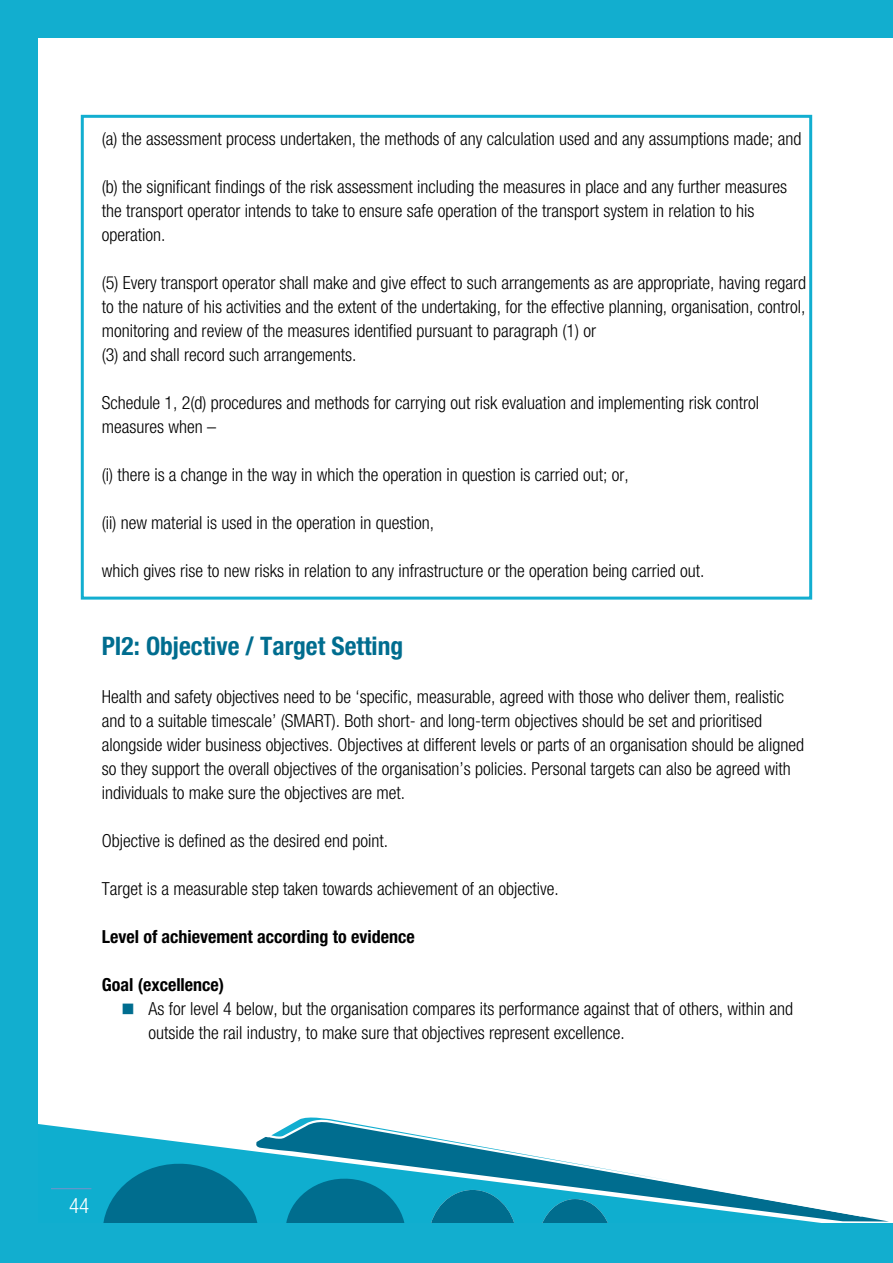
<style>
.page{position:relative;width:893px;height:1263px;background:#fff}
.page>*{position:absolute;margin:0;border:0;box-sizing:border-box;transform-origin:0 0}
.t1{font:700 condensed 25.5px "Helvetica Neue LT Std";color:#006d8f}
.t2{font:300 condensed 21px "Helvetica Neue LT Std";color:#fff}
.t3{font:300 condensed 18px/24px "Helvetica Neue LT Std";color:#000}
.t4{font:700 condensed 18px "Helvetica Neue LT Std";color:#000}
</style>
<div class="page">
<svg style="left:37px;top:1117px;width:673px;height:73px"></svg>
<svg style="left:37px;top:1190px;width:856px;height:34px;fill:#0faecf"></svg>
<svg style="left:283px;top:1176px;width:125px;height:48px;background:#0583a4"></svg>
<svg style="left:100px;top:1160px;width:162px;height:64px;background:#0582a3"></svg>
<div style="left:0;top:0;width:893px;height:37px;background:#12aecf"></div>
<div style="left:0;top:1224px;width:893px;height:39px;background:#12aecf"></div>
<div style="left:0;top:0;width:37px;height:1243px;background:#12aecf"></div>
<hr style="left:51px;top:1188px;width:40px;height:1px;background:#6697cb">
<div style="left:81px;top:115px;width:731px;height:485px;border:3px solid #12aed0"></div>
<p class="t3" style="left:102px;top:126px;width:701px">(a) the assessment process undertaken, the methods of any calculation used and any assumptions made; and</p>
<p class="t3" style="left:102px;top:174px;width:687px">(b) the significant findings of the risk assessment including the measures in place and any further measures the transport operator intends to take to ensure safe operation of the transport system in relation to his operation.</p>
<p class="t3" style="left:102px;top:270px;width:706px">(5) Every transport operator shall make and give effect to such arrangements as are appropriate, having regard to the nature of his activities and the extent of the undertaking, for the effective planning, organisation, control, monitoring and review of the measures identified pursuant to paragraph (1) or<br>(3) and shall record such arrangements.</p>
<p class="t3" style="left:102px;top:390px;width:659px">Schedule 1, 2(d) procedures and methods for carrying out risk evaluation and implementing risk control measures when –</p>
<p class="t3" style="left:102px;top:462px;width:529px">(i) there is a change in the way in which the operation in question is carried out; or,</p>
<p class="t3" style="left:102px;top:510px;width:334px">(ii) new material is used in the operation in question,</p>
<p class="t3" style="left:102px;top:558px;width:604px">which gives rise to new risks in relation to any infrastructure or the operation being carried out.</p>
<h1 class="t1" style="left:102px;top:630px;width:303px">PI2: Objective / Target Setting</h1>
<p class="t3" style="left:102px;top:684px;width:704px">Health and safety objectives need to be ‘specific, measurable, agreed with those who deliver them, realistic and to a suitable timescale’ (SMART). Both short- and long-term objectives should be set and prioritised alongside wider business objectives. Objectives at different levels or parts of an organisation should be aligned so they support the overall objectives of the organisation’s policies. Personal targets can also be agreed with individuals to make sure the objectives are met.</p>
<p class="t3" style="left:102px;top:828px;width:288px">Objective is defined as the desired end point.</p>
<p class="t3" style="left:102px;top:876px;width:459px">Target is a measurable step taken towards achievement of an objective.</p>
<p class="t4" style="left:102px;top:925px;width:315px">Level of achievement according to evidence</p>
<p class="t4" style="left:102px;top:973px;width:124px">Goal (excellence)</p>
<p class="t3" style="left:148px;top:996px;width:646px">As for level 4 below, but the organisation compares its performance against that of others, within and outside the rail industry, to make sure that objectives represent excellence.</p>
<p class="t2" style="left:69px;top:1194px;width:22px">44</p>
</div>
